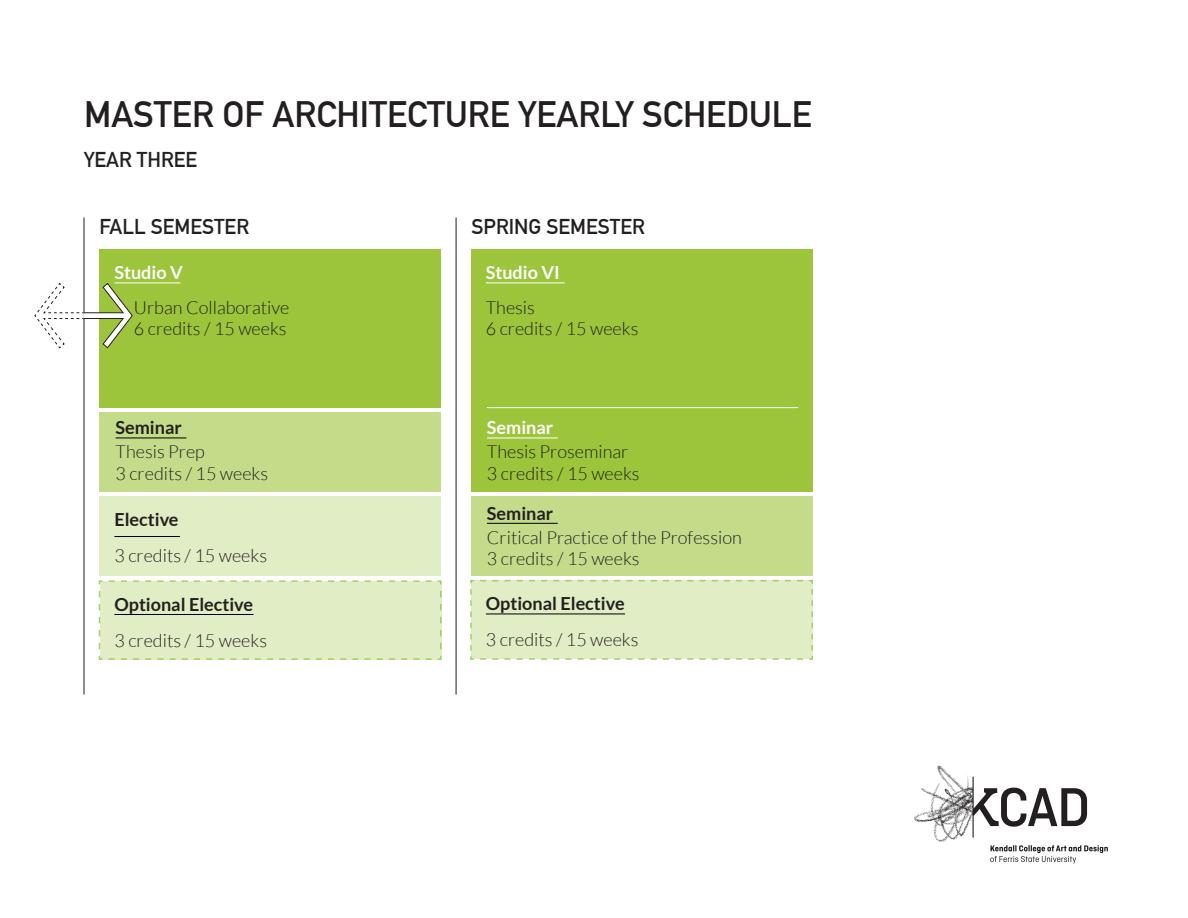
<style>
.page{position:relative;width:1188px;height:918px;background:#fff}
.page>*{position:absolute;margin:0;border:0;box-sizing:border-box;transform-origin:0 0}
.t1{font:700 36px "DIN Alternate";color:#231f20}
.t2{font:700 21px "DIN Alternate";color:#231f20}
.t3{font:300 18px "Lato";color:#231f20}
.t4{font:700 18px "Lato";color:#231f20}
.t5{font:700 18px "Lato";color:#fff}
</style>
<div class="page">
<div style="left:471px;top:496px;width:341px;height:79px;background:#c4dc89"></div>
<div style="left:471px;top:250px;width:341px;height:242px;background:#9dc53b"></div>
<div style="left:99px;top:496px;width:342px;height:79px;background:#e1edc4"></div>
<div style="left:99px;top:412px;width:342px;height:80px;background:#c4dc89"></div>
<div style="left:99px;top:250px;width:342px;height:158px;background:#9dc53b"></div>
<hr style="left:114px;top:283px;width:66px;height:1px;background:#fff">
<hr style="left:116px;top:438px;width:70px;height:1px;background:#000">
<hr style="left:114px;top:536px;width:66px;height:1px;background:#000">
<div style="left:470px;top:579px;width:343px;height:81px;background:#e1edc4"></div>
<hr style="left:486px;top:283px;width:79px;height:1px;background:#fff">
<hr style="left:487px;top:438px;width:71px;height:1px;background:#fff">
<hr style="left:486px;top:614px;width:139px;height:1px;background:#000">
<hr style="left:487px;top:523px;width:71px;height:1px;background:#000">
<div style="left:98px;top:580px;width:344px;height:80px;background:#e1edc4"></div>
<hr style="left:84px;top:218px;width:1px;height:477px;background:#231f20">
<hr style="left:456px;top:218px;width:1px;height:477px;background:#231f20">
<img style="left:914px;top:765px;width:194px;height:99px">
<svg style="left:34px;top:283px;width:99px;height:65px"></svg>
<hr style="left:487px;top:407px;width:311px;height:1px;background:#fff">
<p class="t1" style="left:84px;top:87px;width:729px">MASTER OF ARCHITECTURE YEARLY SCHEDULE</p>
<p class="t2" style="left:84px;top:144px;width:115px">YEAR THREE</p>
<p class="t2" style="left:99px;top:210px;width:151px">FALL SEMESTER</p>
<p class="t2" style="left:472px;top:210px;width:175px">SPRING SEMESTER</p>
<p class="t5" style="left:114px;top:262px;width:70px">Studio V</p>
<p class="t5" style="left:486px;top:262px;width:76px">Studio VI</p>
<p class="t3" style="left:486px;top:298px;width:51px">Thesis</p>
<p class="t3" style="left:486px;top:319px;width:154px">6 credits / 15 weeks</p>
<p class="t3" style="left:134px;top:298px;width:157px">Urban Collaborative</p>
<p class="t3" style="left:134px;top:319px;width:154px">6 credits / 15 weeks</p>
<p class="t4" style="left:116px;top:417px;width:68px">Seminar</p>
<p class="t3" style="left:116px;top:442px;width:91px">Thesis Prep</p>
<p class="t3" style="left:116px;top:464px;width:154px">3 credits / 15 weeks</p>
<p class="t4" style="left:114px;top:509px;width:66px">Elective</p>
<p class="t3" style="left:114px;top:546px;width:154px">3 credits / 15 weeks</p>
<p class="t4" style="left:114px;top:594px;width:140px">Optional Elective</p>
<p class="t3" style="left:114px;top:631px;width:154px">3 credits / 15 weeks</p>
<p class="t5" style="left:487px;top:417px;width:68px">Seminar</p>
<p class="t3" style="left:487px;top:442px;width:143px">Thesis Proseminar</p>
<p class="t3" style="left:487px;top:464px;width:154px">3 credits / 15 weeks</p>
<p class="t4" style="left:487px;top:503px;width:68px">Seminar</p>
<p class="t3" style="left:487px;top:528px;width:256px">Critical Practice of the Profession</p>
<p class="t3" style="left:487px;top:549px;width:154px">3 credits / 15 weeks</p>
<p class="t4" style="left:486px;top:593px;width:140px">Optional Elective</p>
<p class="t3" style="left:486px;top:630px;width:154px">3 credits / 15 weeks</p>
</div>
